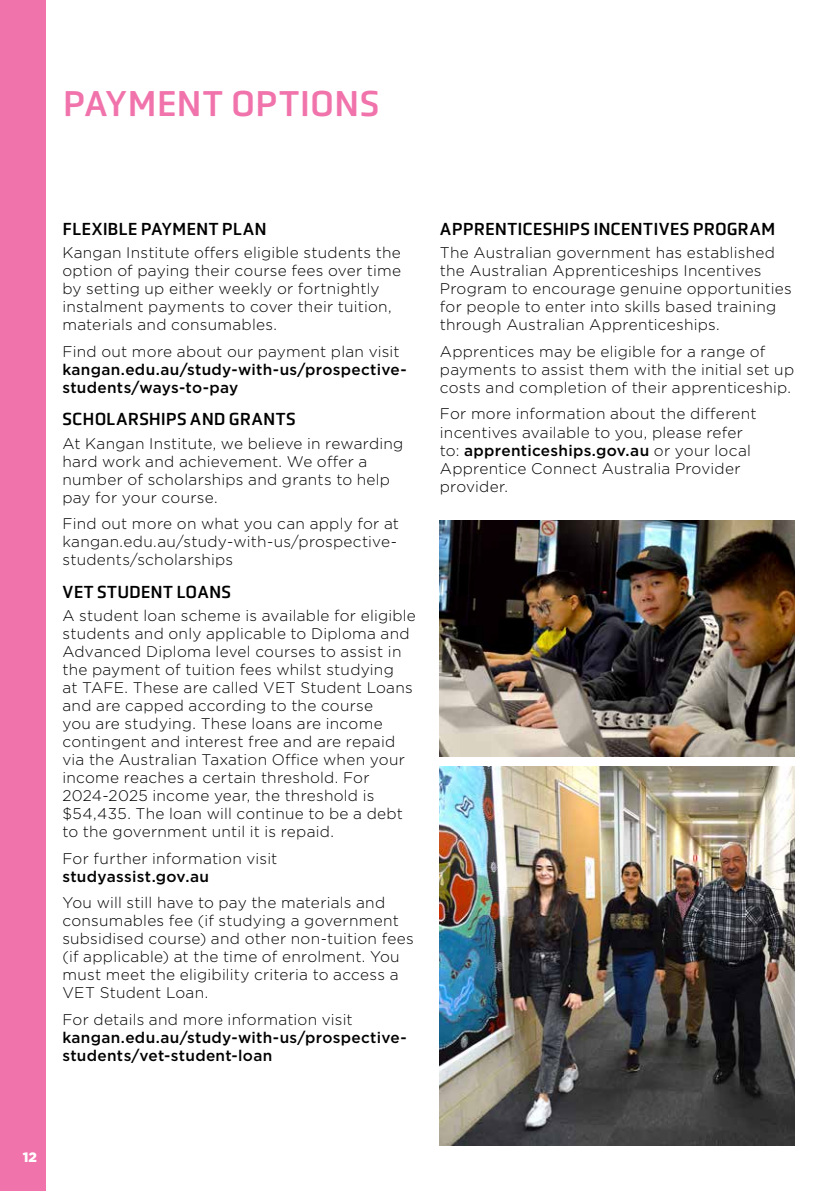
<style>
.page{position:relative;width:840px;height:1191px;background:#fff}
.page>*{position:absolute;margin:0;border:0;box-sizing:border-box;transform-origin:0 0}
.t1{font:37px "Obvia";color:#f173ac}
.t2{font:18px "Obvia";letter-spacing:.005em;color:#000}
.t3{font:300 15.4px/18px "Gotham";letter-spacing:.015em;color:#000}
.t4{font:500 15.4px/18px "Gotham";letter-spacing:.02em;color:#000}
.t5{font:900 13.6px "Gotham";color:#fff}
.s1{font-weight:500}
</style>
<div class="page">
<div style="left:0;top:0;width:45px;height:1191px;background:#f173ac"></div>
<img style="left:439px;top:766px;width:355px;height:379px">
<img style="left:439px;top:521px;width:355px;height:236px">
<h1 class="t1" style="left:63px;top:82px;width:318px">PAYMENT OPTIONS</h1>
<p class="t2" style="left:62px;top:218px;width:206px">FLEXIBLE PAYMENT PLAN</p>
<p class="t3" style="left:62px;top:243px;width:340px">Kangan Institute offers eligible students the option of paying their course fees over time by setting up either weekly or fortnightly instalment payments to cover their tuition, materials and consumables.</p>
<p class="t3" style="left:62px;top:342px;width:338px">Find out more about our payment plan visit</p>
<p class="t4" style="left:62px;top:360px;width:345px">kangan.edu.au/study-with-us/prospective&shy;students/ways-to-pay</p>
<p class="t2" style="left:62px;top:408px;width:235px">SCHOLARSHIPS AND GRANTS</p>
<p class="t3" style="left:62px;top:434px;width:342px">At Kangan Institute, we believe in rewarding hard work and achievement. We offer a number of scholarships and grants to help pay for your course.</p>
<p class="t3" style="left:62px;top:514px;width:338px">Find out more on what you can apply for at kangan.edu.au/study-with-us/prospective&shy;students/scholarships</p>
<p class="t2" style="left:62px;top:581px;width:170px">VET STUDENT LOANS</p>
<p class="t3" style="left:62px;top:606px;width:355px">A student loan scheme is available for eligible students and only applicable to Diploma and Advanced Diploma level courses to assist in the payment of tuition fees whilst studying<br>at TAFE. These are called VET Student Loans and are capped according to the course<br>you are studying. These loans are income contingent and interest free and are repaid via the Australian Taxation Office when your income reaches a certain threshold. For 2024-2025 income year, the threshold is $54,435. The loan will continue to be a debt to the government until it is repaid.</p>
<p class="t3" style="left:62px;top:849px;width:216px">For further information visit</p>
<p class="t4" style="left:62px;top:867px;width:148px">studyassist.gov.au</p>
<p class="t3" style="left:62px;top:893px;width:352px">You will still have to pay the materials and consumables fee (if studying a government subsidised course) and other non-tuition fees (if applicable) at the time of enrolment. You must meet the eligibility criteria to access a VET Student Loan.</p>
<p class="t3" style="left:62px;top:1010px;width:292px">For details and more information visit</p>
<p class="t4" style="left:62px;top:1028px;width:345px">kangan.edu.au/study-with-us/prospective&shy;students/vet-student-loan</p>
<p class="t2" style="left:439px;top:218px;width:337px">APPRENTICESHIPS INCENTIVES PROGRAM</p>
<p class="t3" style="left:439px;top:243px;width:353px">The Australian government has established the Australian Apprenticeships Incentives Program to encourage genuine opportunities for people to enter into skills based training through Australian Apprenticeships.</p>
<p class="t3" style="left:439px;top:342px;width:355px">Apprentices may be eligible for a range of payments to assist them with the initial set up costs and completion of their apprenticeship.</p>
<p class="t3" style="left:439px;top:404px;width:318px">For more information about the different incentives available to you, please refer to: <span class="s1">apprenticeships.gov.au</span> or your local Apprentice Connect Australia Provider provider.</p>
<p class="t5" style="left:23px;top:1148px;width:16px">12</p>
</div>
